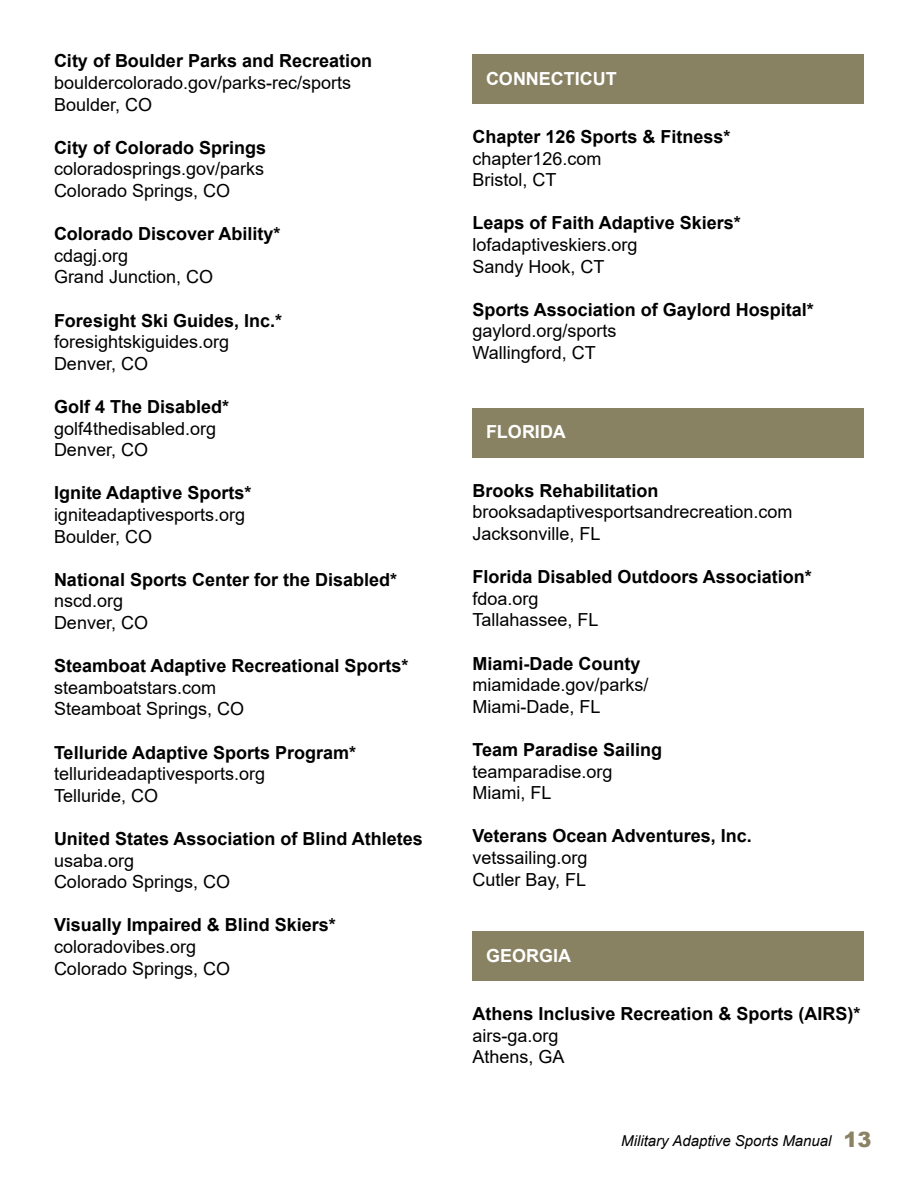
<style>
.page{position:relative;width:918px;height:1188px;background:#fff}
.page>*{position:absolute;margin:0;border:0;box-sizing:border-box;transform-origin:0 0}
.t1{font:18px/21.6px "Arial";color:#000}
.t2{font:700 18px "Arial";color:#000}
.t3{font:700 18px "Arial";color:#fff}
.t4{font:italic 15px "Arial";color:#000101}
.s1{font-weight:900;font-style:normal;font-size:21px;color:#8a8262}
</style>
<div class="page">
<div style="left:472px;top:408px;width:392px;height:50px;background:#888162"></div>
<div style="left:472px;top:54px;width:392px;height:50px;background:#888162"></div>
<div style="left:472px;top:931px;width:392px;height:50px;background:#888162"></div>
<p class="t2" style="left:54px;top:48px;width:320px">City of Boulder Parks and Recreation</p>
<p class="t1" style="left:54px;top:72px;width:299px">bouldercolorado.gov/parks-rec/sports<br>Boulder, CO</p>
<p class="t2" style="left:54px;top:135px;width:214px">City of Colorado Springs</p>
<p class="t1" style="left:54px;top:158px;width:212px">coloradosprings.gov/parks<br>Colorado Springs, CO</p>
<p class="t2" style="left:54px;top:221px;width:228px">Colorado Discover Ability*</p>
<p class="t1" style="left:54px;top:245px;width:161px">cdagj.org<br>Grand Junction, CO</p>
<p class="t2" style="left:54px;top:308px;width:230px">Foresight Ski Guides, Inc.*</p>
<p class="t1" style="left:54px;top:331px;width:177px">foresightskiguides.org<br>Denver, CO</p>
<p class="t2" style="left:54px;top:394px;width:177px">Golf 4 The Disabled*</p>
<p class="t1" style="left:54px;top:417px;width:164px">golf4thedisabled.org<br>Denver, CO</p>
<p class="t2" style="left:54px;top:480px;width:199px">Ignite Adaptive Sports*</p>
<p class="t1" style="left:54px;top:504px;width:193px">igniteadaptivesports.org<br>Boulder, CO</p>
<p class="t2" style="left:54px;top:567px;width:345px">National Sports Center for the Disabled*</p>
<p class="t1" style="left:54px;top:590px;width:96px">nscd.org<br>Denver, CO</p>
<p class="t2" style="left:54px;top:653px;width:356px">Steamboat Adaptive Recreational Sports*</p>
<p class="t1" style="left:54px;top:677px;width:192px">steamboatstars.com<br>Steamboat Springs, CO</p>
<p class="t2" style="left:54px;top:740px;width:304px">Telluride Adaptive Sports Program*</p>
<p class="t1" style="left:54px;top:763px;width:213px">tellurideadaptivesports.org<br>Telluride, CO</p>
<p class="t2" style="left:54px;top:826px;width:370px">United States Association of Blind Athletes</p>
<p class="t1" style="left:54px;top:849px;width:178px">usaba.org<br>Colorado Springs, CO</p>
<p class="t2" style="left:54px;top:912px;width:283px">Visually Impaired &amp; Blind Skiers*</p>
<p class="t1" style="left:54px;top:936px;width:178px">coloradovibes.org<br>Colorado Springs, CO</p>
<p class="t3" style="left:486px;top:66px;width:132px">CONNECTICUT</p>
<p class="t2" style="left:472px;top:124px;width:260px">Chapter 126 Sports &amp; Fitness*</p>
<p class="t1" style="left:472px;top:147px;width:131px">chapter126.com<br>Bristol, CT</p>
<p class="t2" style="left:472px;top:210px;width:270px">Leaps of Faith Adaptive Skiers*</p>
<p class="t1" style="left:472px;top:234px;width:167px">lofadaptiveskiers.org<br>Sandy Hook, CT</p>
<p class="t2" style="left:472px;top:297px;width:343px">Sports Association of Gaylord Hospital*</p>
<p class="t1" style="left:472px;top:320px;width:146px">gaylord.org/sports<br>Wallingford, CT</p>
<p class="t3" style="left:486px;top:419px;width:81px">FLORIDA</p>
<p class="t2" style="left:472px;top:478px;width:188px">Brooks Rehabilitation</p>
<p class="t1" style="left:472px;top:501px;width:322px">brooksadaptivesportsandrecreation.com<br>Jacksonville, FL</p>
<p class="t2" style="left:472px;top:564px;width:341px">Florida Disabled Outdoors Association*</p>
<p class="t1" style="left:472px;top:587px;width:128px">fdoa.org<br>Tallahassee, FL</p>
<p class="t2" style="left:472px;top:650px;width:170px">Miami-Dade County</p>
<p class="t1" style="left:472px;top:674px;width:178px">miamidade.gov/parks/<br>Miami-Dade, FL</p>
<p class="t2" style="left:472px;top:737px;width:191px">Team Paradise Sailing</p>
<p class="t1" style="left:472px;top:760px;width:142px">teamparadise.org<br>Miami, FL</p>
<p class="t2" style="left:472px;top:823px;width:281px">Veterans Ocean Adventures, Inc.</p>
<p class="t1" style="left:472px;top:847px;width:117px">vetssailing.org<br>Cutler Bay, FL</p>
<p class="t3" style="left:486px;top:943px;width:87px">GEORGIA</p>
<p class="t2" style="left:472px;top:1001px;width:390px">Athens Inclusive Recreation &amp; Sports (AIRS)*</p>
<p class="t1" style="left:472px;top:1024px;width:94px">airs-ga.org<br>Athens, GA</p>
<p class="t4" style="left:621px;top:1131px;width:252px">Military Adaptive Sports Manual <span class="s1">13</span></p>
</div>
